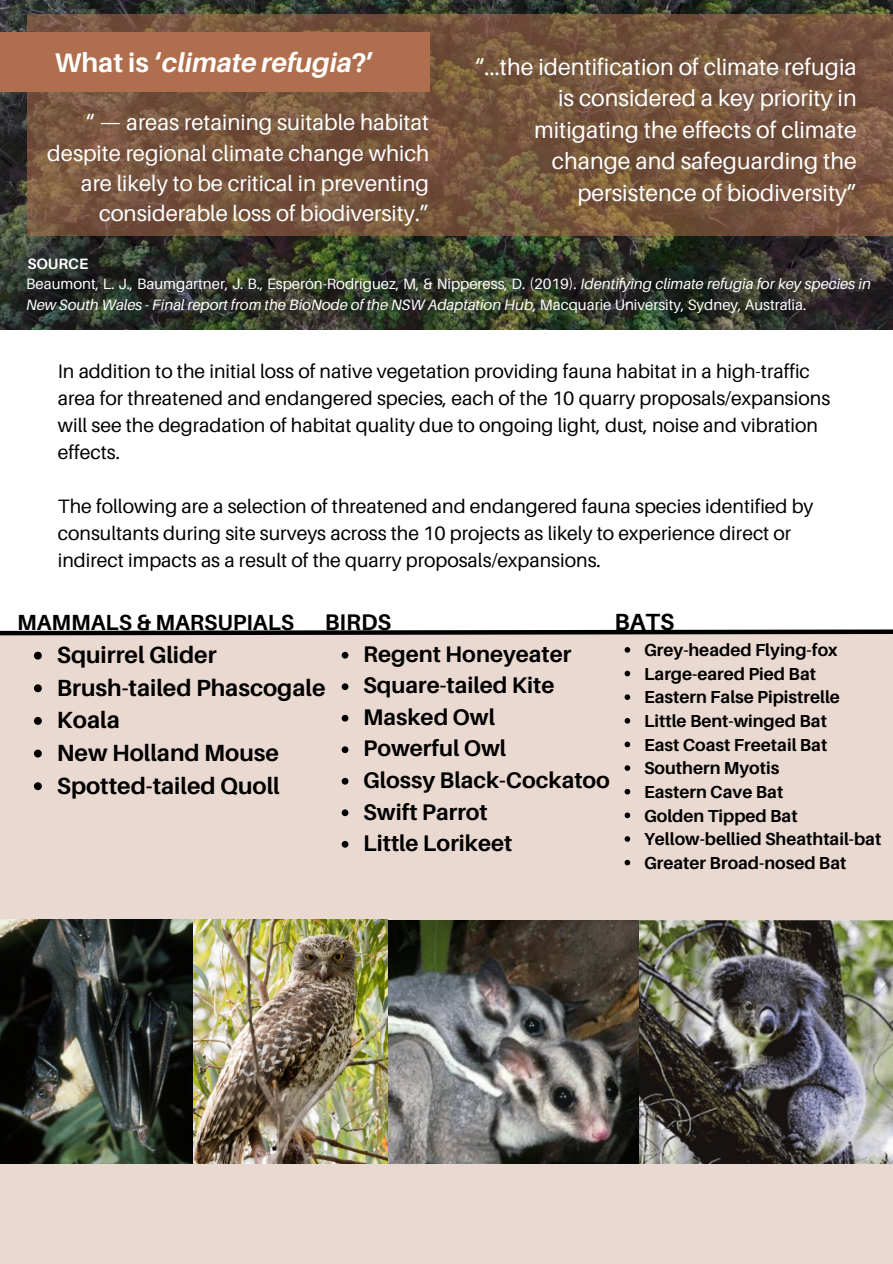
<style>
.page{position:relative;width:893px;height:1264px;background:#fff}
.page>*{position:absolute;margin:0;border:0;box-sizing:border-box;transform-origin:0 0}
.t1{font:italic 700 27px "Aileron";color:#fff}
.t2{font:700 23.4px "Aileron";color:#000}
.t3{font:23.1px/31.5px "Aileron";color:#fff;text-align:right}
.t4{font:700 22.65px "Aileron";color:#000}
.t5{font:22.05px/30.3px "Aileron";color:#fff;text-align:right}
.t6{font:700 21.9px "Aileron";color:#000}
.t7{font:19.35px/27px "Aileron";color:#000}
.t8{font:700 17.4px "Aileron";color:#000}
.t9{font:15px/20.2px "Aileron";color:#fff}
.t10{font:700 15px "Aileron";color:#fff}
.s1{font-style:normal}
.s2{font-style:italic}
</style>
<div class="page">
<div style="left:0;top:633px;width:892px;height:630px;background:#ead9d0"></div>
<img style="left:192px;top:919px;width:700px;height:244px">
<svg style="left:34px;top:651px;width:8px;height:8px"></svg>
<svg style="left:34px;top:684px;width:8px;height:8px"></svg>
<svg style="left:34px;top:717px;width:8px;height:8px"></svg>
<svg style="left:34px;top:749px;width:8px;height:8px"></svg>
<svg style="left:34px;top:782px;width:8px;height:8px"></svg>
<svg style="left:341px;top:651px;width:7px;height:7px"></svg>
<svg style="left:341px;top:683px;width:7px;height:7px"></svg>
<svg style="left:341px;top:714px;width:7px;height:7px"></svg>
<svg style="left:341px;top:746px;width:7px;height:7px"></svg>
<svg style="left:341px;top:777px;width:7px;height:7px"></svg>
<svg style="left:341px;top:809px;width:7px;height:7px"></svg>
<svg style="left:341px;top:840px;width:7px;height:7px"></svg>
<svg style="left:624px;top:647px;width:6px;height:5px"></svg>
<svg style="left:624px;top:670px;width:6px;height:6px"></svg>
<svg style="left:624px;top:694px;width:6px;height:6px"></svg>
<svg style="left:624px;top:718px;width:6px;height:5px"></svg>
<svg style="left:624px;top:741px;width:6px;height:6px"></svg>
<svg style="left:624px;top:765px;width:6px;height:6px"></svg>
<svg style="left:624px;top:789px;width:6px;height:5px"></svg>
<svg style="left:624px;top:812px;width:6px;height:6px"></svg>
<svg style="left:624px;top:836px;width:6px;height:5px"></svg>
<svg style="left:624px;top:859px;width:6px;height:6px"></svg>
<img style="left:0;top:919px;width:192px;height:244px">
<svg style="left:0;top:629px;width:892px;height:7px"></svg>
<img style="left:0;top:0;width:892px;height:329px">
<svg style="left:27px;top:14px;width:865px;height:221px;background:#76553d"></svg>
<div style="left:0;top:32px;width:429px;height:60px;background:#af6e4d"></div>
<p class="t1" style="left:55px;top:46px;width:321px"><span class="s1">What is ‘</span>climate refugia<span class="s1">?’</span></p>
<p class="t5" style="left:47px;top:107px;width:383px">“ — areas retaining suitable habitat despite regional climate change which are likely to be critical in preventing considerable loss of biodiversity.”</p>
<p class="t10" style="left:27px;top:254px;width:62px">SOURCE</p>
<p class="t3" style="left:475px;top:50px;width:383px">“...the identification of climate refugia is considered a key priority in mitigating the effects of climate change and safeguarding the persistence of biodiversity”</p>
<p class="t9" style="left:26px;top:273px;width:846px">Beaumont, L. J., Baumgartner, J. B., Esperón-Rodríguez, M, &amp; Nipperess, D. (2019). <span class="s2">Identifying climate refugia for key species in<br>New South Wales - Final report from the BioNode of the NSW Adaptation Hub</span>, Macquarie University, Sydney, Australia.</p>
<p class="t7" style="left:58px;top:357px;width:773px">In addition to the initial loss of native vegetation providing fauna habitat in a high-traffic area for threatened and endangered species, each of the 10 quarry proposals/expansions will see the degradation of habitat quality due to ongoing light, dust, noise and vibration effects.</p>
<p class="t7" style="left:58px;top:492px;width:757px">The following are a selection of threatened and endangered fauna species identified by consultants during site surveys across the 10 projects as likely to experience direct or indirect impacts as a result of the quarry proposals/expansions.</p>
<p class="t2" style="left:614px;top:607px;width:61px">BATS</p>
<p class="t8" style="left:644px;top:639px;width:195px">Grey-headed Flying-fox</p>
<p class="t8" style="left:644px;top:663px;width:173px">Large-eared Pied Bat</p>
<h2 class="t8" style="left:644px;top:686px;width:197px">Eastern False Pipistrelle</h2>
<p class="t8" style="left:644px;top:710px;width:184px">Little Bent-winged Bat</p>
<p class="t8" style="left:644px;top:733px;width:185px">East Coast Freetail Bat</p>
<p class="t8" style="left:644px;top:757px;width:137px">Southern Myotis</p>
<p class="t8" style="left:644px;top:781px;width:141px">Eastern Cave Bat</p>
<p class="t8" style="left:644px;top:804px;width:155px">Golden Tipped Bat</p>
<p class="t8" style="left:644px;top:828px;width:239px">Yellow-bellied Sheathtail-bat</p>
<p class="t8" style="left:644px;top:852px;width:204px">Greater Broad-nosed Bat</p>
<h2 class="t4" style="left:325px;top:608px;width:68px">BIRDS</h2>
<p class="t4" style="left:363px;top:640px;width:210px">Regent Honeyeater</p>
<p class="t4" style="left:363px;top:671px;width:193px">Square-tailed Kite</p>
<p class="t4" style="left:363px;top:703px;width:133px">Masked Owl</p>
<p class="t4" style="left:363px;top:734px;width:144px">Powerful Owl</p>
<p class="t4" style="left:363px;top:766px;width:248px">Glossy Black-Cockatoo</p>
<p class="t4" style="left:363px;top:797px;width:126px">Swift Parrot</p>
<p class="t4" style="left:363px;top:829px;width:151px">Little Lorikeet</p>
<h3 class="t6" style="left:17px;top:609px;width:278px">MAMMALS &amp; MARSUPIALS</h3>
<h1 class="t2" style="left:57px;top:640px;width:161px">Squirrel Glider</h1>
<h6 class="t2" style="left:57px;top:673px;width:270px">Brush-tailed Phascogale</h6>
<p class="t2" style="left:57px;top:705px;width:64px">Koala</p>
<h4 class="t2" style="left:57px;top:738px;width:224px">New Holland Mouse</h4>
<h4 class="t2" style="left:57px;top:770px;width:224px">Spotted-tailed Quoll</h4>
</div>
